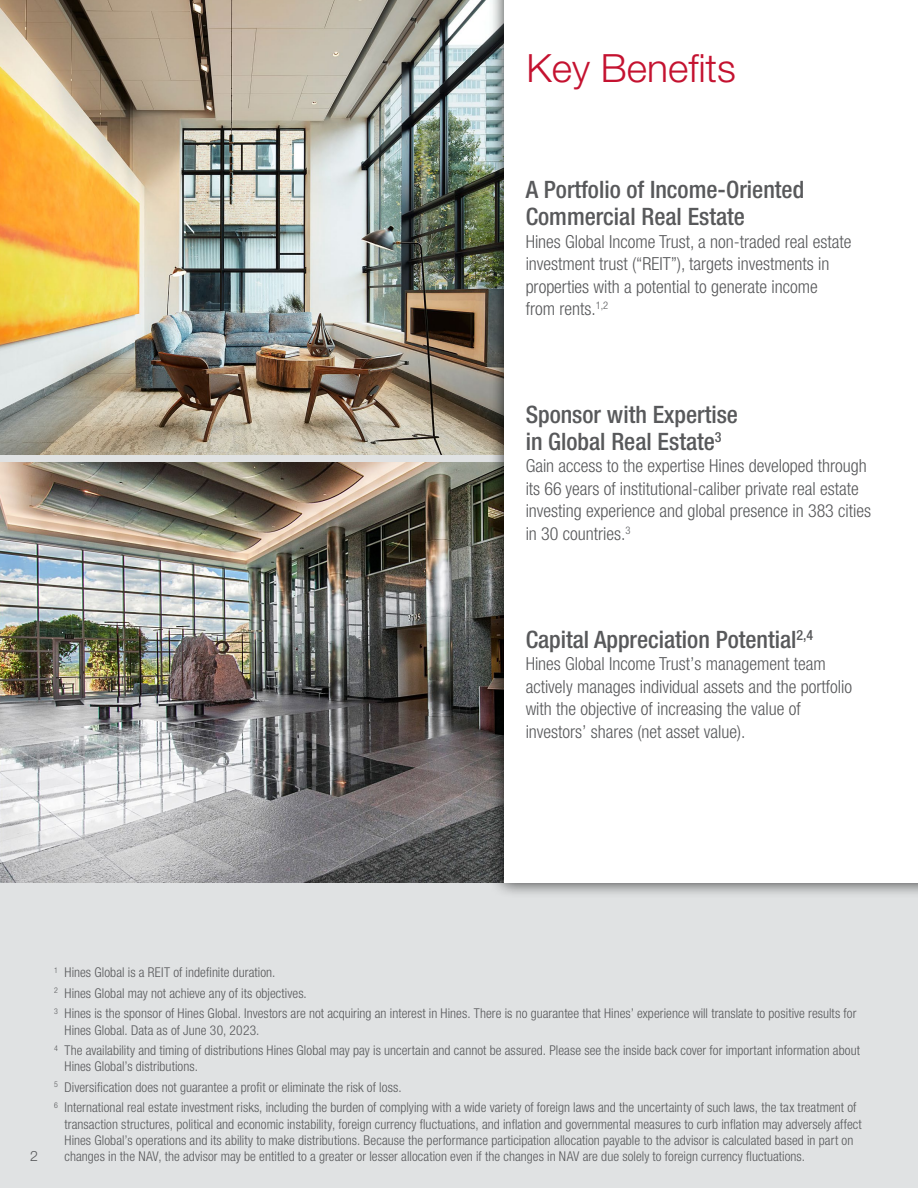
<style>
.page{position:relative;width:918px;height:1188px;background:#e0e2e3}
.page>*{position:absolute;margin:0;border:0;box-sizing:border-box;transform-origin:0 0}
.t1{font:300 39px "Helvetica Neue LT Pro";color:#c41230}
.t2{font:500 condensed 24px/27px "Helvetica Neue LT Pro";color:#58595b}
.t3{font:300 condensed 18px/22.5px "Helvetica Neue LT Pro";color:#58595b}
.t4{font:300 14.25px "Helvetica Neue LT Pro";color:#58595b}
.t5{font:300 condensed 13.5px/20.5px "Helvetica Neue LT Pro";letter-spacing:.005em;color:#58595b}
</style>
<div class="page">
<img style="left:0;top:0;width:489px;height:455px">
<img style="left:0;top:463px;width:489px;height:420px">
<div style="left:489px;top:0;width:429px;height:898px;background:#000;opacity:.75"></div>
<div style="left:504px;top:0;width:414px;height:883px;background:#fff"></div>
<h1 class="t1" style="left:526px;top:44px;width:211px">Key Benefits</h1>
<h2 class="t2" style="left:526px;top:176px;width:280px">A Portfolio of Income-Oriented<br>Commercial Real Estate</h2>
<h3 class="t3" style="left:526px;top:230px;width:327px">Hines Global Income Trust, a non-traded real estate investment trust (“REIT”), targets investments in properties with a potential to generate income from rents.<sup>1,2</sup></h3>
<h2 class="t2" style="left:526px;top:401px;width:214px">Sponsor with Expertise in Global Real Estate<sup>3</sup></h2>
<h3 class="t3" style="left:526px;top:455px;width:347px">Gain access to the expertise Hines developed through its 66 years of institutional-caliber private real estate investing experience and global presence in 383 cities in 30 countries.<sup>3</sup></h3>
<h2 class="t2" style="left:526px;top:626px;width:289px">Capital Appreciation Potential<sup>2,4</sup></h2>
<h3 class="t3" style="left:526px;top:653px;width:328px">Hines Global Income Trust’s management team actively manages individual assets and the portfolio with the objective of increasing the value of investors’ shares (net asset value).</h3>
<p class="t5" style="left:54px;top:962px;width:804px"><sup>1</sup> Hines Global is a REIT of indefinite duration.<br><sup>2</sup> Hines Global may not achieve any of its objectives.<br><sup>3</sup> Hines is the sponsor of Hines Global. Investors are not acquiring an interest in Hines. There is no guarantee that Hines’ experience will translate to positive results for</p>
<p class="t5" style="left:54px;top:1020px;width:808px;text-indent:11px">Hines Global. Data as of June 30, 2023.<br><sup>4</sup> The availability and timing of distributions Hines Global may pay is uncertain and cannot be assured. Please see the inside back cover for important information about</p>
<p class="t5" style="left:54px;top:1056px;width:804px;text-indent:11px">Hines Global’s distributions.<br><sup>5</sup> Diversification does not guarantee a profit or eliminate the risk of loss.<br><sup>6</sup> International real estate investment risks, including the burden of complying with a wide variety of foreign laws and the uncertainty of such laws, the tax treatment of</p>
<p class="t5" style="left:65px;top:1116px;width:799px;line-height:16.2px">transaction structures, political and economic instability, foreign currency fluctuations, and inflation and governmental measures to curb inflation may adversely affect<br>Hines Global’s operations and its ability to make distributions. Because the performance participation allocation payable to the advisor is calculated based in part on</p>
<p class="t4" style="left:30px;top:1147px;width:9px">2</p>
<p class="t5" style="left:65px;top:1146px;width:742px">changes in the NAV, the advisor may be entitled to a greater or lesser allocation even if the changes in NAV are due solely to foreign currency fluctuations.</p>
</div>
